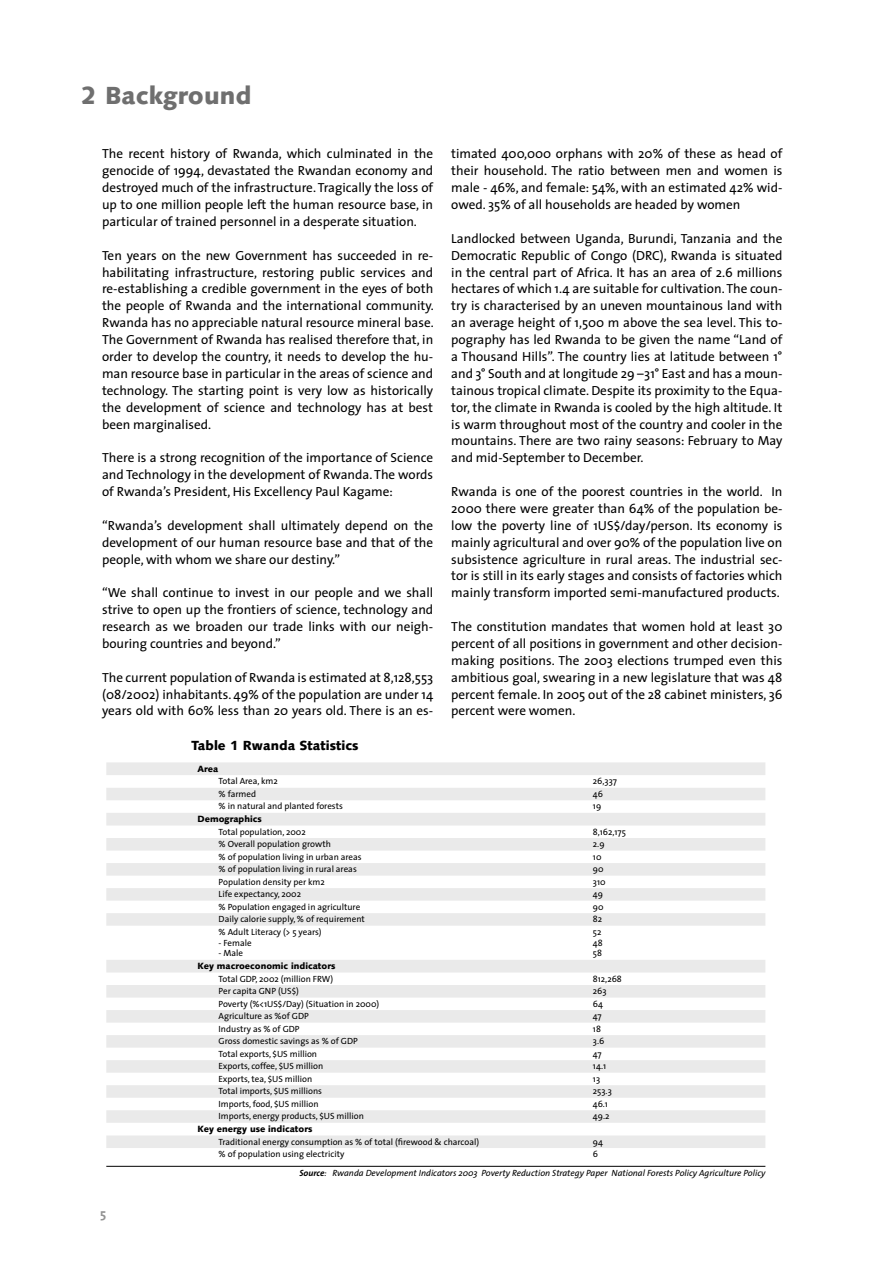
<style>
.page{position:relative;width:893px;height:1263px;background:#fff}
.page>*{position:absolute;margin:0;border:0;box-sizing:border-box;transform-origin:0 0}
.t1{font:900 24.75px "Syntax LT";letter-spacing:.005em;color:#6f6f6f}
.t2{font:13.2px/17px "The Sans";color:#000;text-align:justify}
.t3{font:900 13.2px "Syntax LT";color:#000}
.t4{font:700 13.2px "The Sans";color:#939393}
.t5{font:9px/10.8px "The Sans";color:#000}
.t6{font:italic 9px/19px "The Sans";color:#000}
.t7{font:900 9px "Syntax LT";color:#000}
.s1{font-style:normal}
.s2{font-weight:700}
</style>
<div class="page">
<svg style="left:106px;top:762px;width:659px;height:386px"></svg>
<hr style="left:106px;top:1166px;width:659px;height:1px;background:#000">
<h1 class="t1" style="left:81px;top:80px;width:172px">2 Background</h1>
<p class="t2" style="left:102px;top:145px;width:333px">The recent history of Rwanda, which culminated in the genocide of 1994, devastated the Rwandan economy and destroyed much of the infrastructure. Tragically the loss of up to one million people left the human resource base, in particular of trained personnel in a desperate situation.</p>
<p class="t2" style="left:102px;top:246px;width:333px">Ten years on the new Government has succeeded in re&shy;habilitating infrastructure, restoring public services and re-establishing a credible government in the eyes of both the people of Rwanda and the international community.<br>Rwanda has no appreciable natural resource mineral base.<br>The Government of Rwanda has realised therefore that, in order to develop the country, it needs to develop the hu&shy;man resource base in particular in the areas of science and technology. The starting point is very low as historically the development of science and technology has at best been marginalised.</p>
<p class="t2" style="left:102px;top:449px;width:333px">There is a strong recognition of the importance of Science and Technology in the development of Rwanda. The words of Rwanda’s President, His Excellency Paul Kagame:</p>
<p class="t2" style="left:102px;top:516px;width:333px">“Rwanda’s development shall ultimately depend on the development of our human resource base and that of the people, with whom we share our destiny.”</p>
<p class="t2" style="left:102px;top:584px;width:333px">“We shall continue to invest in our people and we shall strive to open up the frontiers of science, technology and research as we broaden our trade links with our neigh&shy;bouring countries and beyond.”</p>
<p class="t2" style="left:102px;top:668px;width:333px">The current population of Rwanda is estimated at 8,128,553 (08/2002) inhabitants. 49% of the population are under 14 years old with 60% less than 20 years old. There is an es-</p>
<p class="t3" style="left:191px;top:738px;width:169px">Table 1 Rwanda Statistics</p>
<p class="t7" style="left:197px;top:763px;width:22px">Area</p>
<p class="t2" style="left:451px;top:145px;width:333px">timated 400,000 orphans with 20% of these as head of their household. The ratio between men and women is male - 46%, and female: 54%, with an estimated 42% wid&shy;owed. 35% of all households are headed by women</p>
<p class="t2" style="left:451px;top:229px;width:333px">Landlocked between Uganda, Burundi, Tanzania and the Democratic Republic of Congo (DRC), Rwanda is situated in the central part of Africa. It has an area of 2.6 millions hectares of which 1.4 are suitable for cultivation. The coun&shy;try is characterised by an uneven mountainous land with an average height of 1,500 m above the sea level. This to&shy;pography has led Rwanda to be given the name “Land of a Thousand Hills”. The country lies at latitude between 1° and 3° South and at longitude 29 –31° East and has a moun&shy;tainous tropical climate. Despite its proximity to the Equa&shy;tor, the climate in Rwanda is cooled by the high altitude. It is warm throughout most of the country and cooler in the mountains. There are two rainy seasons: February to May and mid-September to December.</p>
<p class="t2" style="left:451px;top:483px;width:333px">Rwanda is one of the poorest countries in the world. In 2000 there were greater than 64% of the population be&shy;low the poverty line of 1US$/day/person. Its economy is mainly agricultural and over 90% of the population live on subsistence agriculture in rural areas. The industrial sec&shy;tor is still in its early stages and consists of factories which mainly transform imported semi-manufactured products.</p>
<p class="t2" style="left:451px;top:618px;width:333px">The constitution mandates that women hold at least 30 percent of all positions in government and other decision&shy;making positions. The 2003 elections trumped even this ambitious goal, swearing in a new legislature that was 48 percent female. In 2005 out of the 28 cabinet ministers, 36 percent were women.</p>
<p class="t5" style="left:219px;top:775px;width:61px">Total Area, km2</p>
<p class="t5" style="left:593px;top:775px;width:26px">26,337</p>
<p class="t5" style="left:219px;top:788px;width:39px">% farmed</p>
<p class="t5" style="left:593px;top:788px;width:11px">46</p>
<p class="t5" style="left:219px;top:801px;width:126px">% in natural and planted forests</p>
<p class="t5" style="left:593px;top:801px;width:10px">19</p>
<p class="t7" style="left:197px;top:814px;width:66px">Demographics</p>
<p class="t5" style="left:219px;top:826px;width:89px">Total population, 2002</p>
<p class="t5" style="left:593px;top:826px;width:34px">8,162,175</p>
<p class="t5" style="left:219px;top:838px;width:114px">% Overall population growth</p>
<p class="t5" style="left:593px;top:838px;width:13px">2.9</p>
<p class="t5" style="left:219px;top:851px;width:145px">% of population living in urban areas</p>
<p class="t5" style="left:593px;top:851px;width:10px">10</p>
<p class="t5" style="left:219px;top:863px;width:140px">% of population living in rural areas</p>
<p class="t5" style="left:593px;top:863px;width:12px">90</p>
<p class="t5" style="left:219px;top:876px;width:108px">Population density per km2</p>
<p class="t5" style="left:593px;top:876px;width:14px">310</p>
<p class="t5" style="left:219px;top:888px;width:84px">Life expectancy, 2002</p>
<p class="t5" style="left:593px;top:888px;width:12px">49</p>
<p class="t5" style="left:219px;top:901px;width:143px">% Population engaged in agriculture</p>
<p class="t5" style="left:593px;top:901px;width:12px">90</p>
<p class="t5" style="left:219px;top:913px;width:148px">Daily calorie supply, % of requirement</p>
<p class="t5" style="left:593px;top:913px;width:11px">82</p>
<p class="t5" style="left:219px;top:926px;width:105px">% Adult Literacy (&gt; 5 years)</p>
<p class="t5" style="left:219px;top:937px;width:35px">- Female</p>
<p class="t5" style="left:219px;top:948px;width:26px">- Male</p>
<p class="t5" style="left:593px;top:926px;width:11px">52<br>48<br>58</p>
<p class="t4" style="left:100px;top:1202px;width:8px">5</p>
<p class="t7" style="left:197px;top:961px;width:139px">Key macroeconomic indicators</p>
<p class="t5" style="left:219px;top:973px;width:116px">Total GDP, 2002 (million FRW)</p>
<p class="t5" style="left:593px;top:973px;width:30px">812,268</p>
<p class="t5" style="left:219px;top:985px;width:82px">Per capita GNP (US$)</p>
<p class="t5" style="left:593px;top:985px;width:15px">263</p>
<p class="t5" style="left:219px;top:998px;width:162px">Poverty (%&lt;1US$/Day) (Situation in 2000)</p>
<p class="t5" style="left:593px;top:998px;width:12px">64</p>
<p class="t5" style="left:219px;top:1010px;width:92px">Agriculture as %of GDP</p>
<p class="t5" style="left:593px;top:1010px;width:10px">47</p>
<p class="t5" style="left:219px;top:1023px;width:83px">Industry as % of GDP</p>
<p class="t5" style="left:593px;top:1023px;width:10px">18</p>
<p class="t5" style="left:219px;top:1035px;width:141px">Gross domestic savings as % of GDP</p>
<p class="t5" style="left:593px;top:1035px;width:13px">3.6</p>
<p class="t5" style="left:219px;top:1048px;width:100px">Total exports, $US million</p>
<p class="t5" style="left:593px;top:1048px;width:10px">47</p>
<p class="t5" style="left:219px;top:1060px;width:106px">Exports, coffee, $US million</p>
<p class="t5" style="left:593px;top:1060px;width:15px">14.1</p>
<p class="t5" style="left:219px;top:1073px;width:95px">Exports, tea, $US million</p>
<p class="t5" style="left:593px;top:1073px;width:9px">13</p>
<p class="t5" style="left:219px;top:1085px;width:105px">Total imports, $US millions</p>
<p class="t5" style="left:593px;top:1085px;width:20px">253.3</p>
<p class="t5" style="left:219px;top:1098px;width:101px">Imports, food, $US million</p>
<p class="t5" style="left:593px;top:1098px;width:17px">46.1</p>
<p class="t5" style="left:219px;top:1111px;width:147px">Imports, energy products, $US million</p>
<p class="t5" style="left:593px;top:1111px;width:18px">49.2</p>
<p class="t7" style="left:197px;top:1123px;width:117px">Key energy use indicators</p>
<p class="t5" style="left:219px;top:1136px;width:262px">Traditional energy consumption as % of total (firewood &amp; charcoal)</p>
<p class="t5" style="left:593px;top:1136px;width:12px">94</p>
<p class="t5" style="left:219px;top:1148px;width:127px">% of population using electricity</p>
<p class="t6" style="left:299px;top:1144px;width:467px;text-indent:293px"><span class="s1">6<br></span><span class="s2">Source</span>: Rwanda Development Indicators 2003 Poverty Reduction Strategy Paper National Forests Policy Agriculture Policy</p>
</div>
